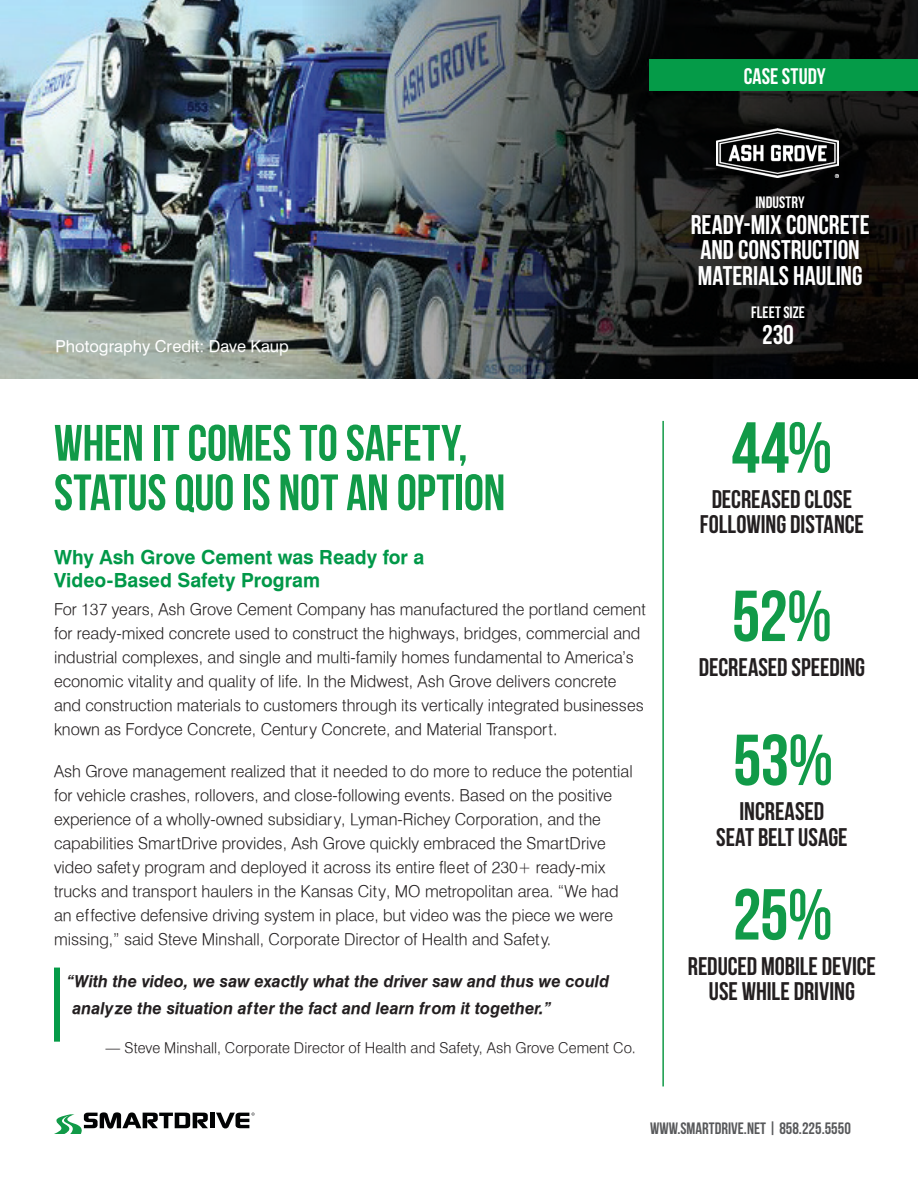
<style>
.page{position:relative;width:918px;height:1188px;background:#fff}
.page>*{position:absolute;margin:0;border:0;box-sizing:border-box;transform-origin:0 0}
.t1{font:700 72px "Bebas Neue";letter-spacing:-.015em;color:#119a48}
.t2{font:700 51px/49.5px "Bebas Neue";letter-spacing:-.005em;color:#119a48}
.t3{font:700 27px/25.5px "Bebas Neue";color:#fff}
.t4{font:700 25.5px "Bebas Neue";color:#231f20}
.t5{font:700 22.5px "Bebas Neue";color:#fff}
.t6{font:700 19.5px/22.5px "Halvett";color:#009848}
.t7{font:300 16.5px/24px "Halvett";color:#231f20}
.t8{font:italic 700 16.5px/27px "Halvett";color:#231f20}
.t9{font:700 16.5px "Bebas Neue";color:#58595b}
.t10{font:16.5px "Halvett";color:#fff}
.t11{font:700 16.5px "Bebas Neue";letter-spacing:.005em;color:#fff}
.t12{font:300 15px "Halvett";letter-spacing:.005em;color:#231f20}
</style>
<div class="page">
<img style="left:0;top:0;width:302px;height:378px">
<div style="left:210px;top:1113px;width:5px;height:15px;background:#020304"></div>
<svg style="left:54px;top:1112px;width:154px;height:22px"></svg>
<svg style="left:216px;top:1113px;width:39px;height:15px"></svg>
<img style="left:302px;top:0;width:616px;height:378px">
<div style="left:650px;top:59px;width:268px;height:32px;background:#059b48"></div>
<hr style="left:662px;top:421px;width:2px;height:665px;background:#119a48">
<img style="left:717px;top:128px;width:122px;height:49px">
<div style="left:54px;top:968px;width:6px;height:74px;background:#059b48"></div>
<p class="t5" style="left:744px;top:64px;width:83px">CASE STUDY</p>
<p class="t10" style="left:56px;top:337px;width:235px">Photography Credit: Dave Kaup</p>
<p class="t2" style="left:54px;top:418px;width:453px">WHEN IT COMES TO SAFETY,<br>STATUS QUO IS NOT AN OPTION</p>
<p class="t6" style="left:54px;top:546px;width:372px">Why Ash Grove Cement was Ready for a<br>Video-Based Safety Program</p>
<p class="t7" style="left:54px;top:597px;width:593px">For 137 years, Ash Grove Cement Company has manufactured the portland cement for ready-mixed concrete used to construct the highways, bridges, commercial and industrial complexes, and single and multi-family homes fundamental to America’s economic vitality and quality of life. In the Midwest, Ash Grove delivers concrete and construction materials to customers through its vertically integrated businesses known as Fordyce Concrete, Century Concrete, and Material Transport.</p>
<p class="t7" style="left:54px;top:759px;width:580px">Ash Grove management realized that it needed to do more to reduce the potential for vehicle crashes, rollovers, and close-following events. Based on the positive experience of a wholly-owned subsidiary, Lyman-Richey Corporation, and the capabilities SmartDrive provides, Ash Grove quickly embraced the SmartDrive video safety program and deployed it across its entire fleet of 230+ ready-mix trucks and transport haulers in the Kansas City, MO metropolitan area. “We had an effective defensive driving system in place, but video was the piece we were missing,” said Steve Minshall, Corporate Director of Health and Safety.</p>
<p class="t8" style="left:73px;top:968px;width:538px;text-indent:-6px">“With the video, we saw exactly what the driver saw and thus we could analyze the situation after the fact and learn from it together.”</p>
<p class="t12" style="left:106px;top:1039px;width:532px">— Steve Minshall, Corporate Director of Health and Safety, Ash Grove Cement Co.</p>
<p class="t11" style="left:756px;top:193px;width:51px">INDUSTRY</p>
<p class="t3" style="left:691px;top:211px;width:180px">READY-MIX CONCRETE<br>AND CONSTRUCTION<br>MATERIALS HAULING</p>
<p class="t11" style="left:751px;top:304px;width:56px">FLEET SIZE</p>
<p class="t3" style="left:762px;top:322px;width:33px">230</p>
<p class="t1" style="left:731px;top:408px;width:102px">44%</p>
<p class="t4" style="left:712px;top:485px;width:142px">DECREASED CLOSE</p>
<p class="t4" style="left:700px;top:511px;width:166px">FOLLOWING DISTANCE</p>
<p class="t1" style="left:732px;top:577px;width:102px">52%</p>
<p class="t4" style="left:699px;top:653px;width:168px">DECREASED SPEEDING</p>
<p class="t1" style="left:733px;top:721px;width:102px">53%</p>
<p class="t4" style="left:740px;top:797px;width:86px">INCREASED</p>
<p class="t4" style="left:716px;top:823px;width:133px">SEAT BELT USAGE</p>
<p class="t1" style="left:733px;top:875px;width:102px">25%</p>
<p class="t4" style="left:688px;top:952px;width:190px">REDUCED MOBILE DEVICE</p>
<p class="t4" style="left:709px;top:977px;width:148px">USE WHILE DRIVING</p>
<p class="t9" style="left:650px;top:1119px;width:202px">WWW.SMARTDRIVE.NET | 858.225.5550</p>
</div>
